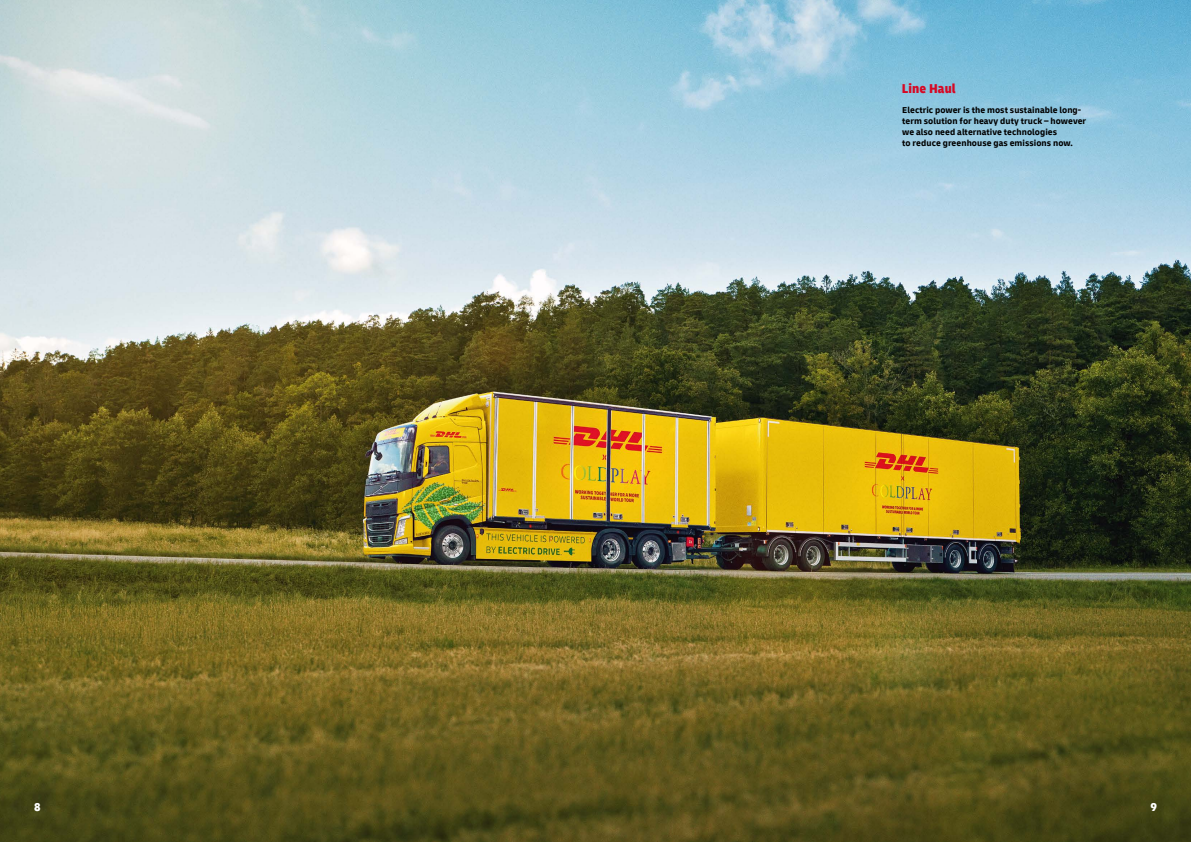
<style>
.page{position:relative;width:1191px;height:842px;background:#fff}
.page>*{position:absolute;margin:0;border:0;box-sizing:border-box;transform-origin:0 0}
.t1{font:900 condensed 13.5px "Delivery";letter-spacing:.01em;color:#d60824}
.t2{font:900 condensed 12px "Delivery";color:#fff}
.t3{font:700 9px/11px "Delivery";letter-spacing:.005em;color:#000}
</style>
<div class="page">
<img style="left:0;top:0;width:1191px;height:842px">
<h1 class="t1" style="left:901px;top:80px;width:56px">Line Haul</h1>
<p class="t3" style="left:902px;top:105px;width:185px">Electric power is the most sustainable long&shy;term solution for heavy duty truck – however we also need alternative technologies<br>to reduce greenhouse gas emissions now.</p>
<h2 class="t2" style="left:34px;top:799px;width:8px">8</h2>
<h2 class="t2" style="left:1150px;top:799px;width:8px">9</h2>
</div>
